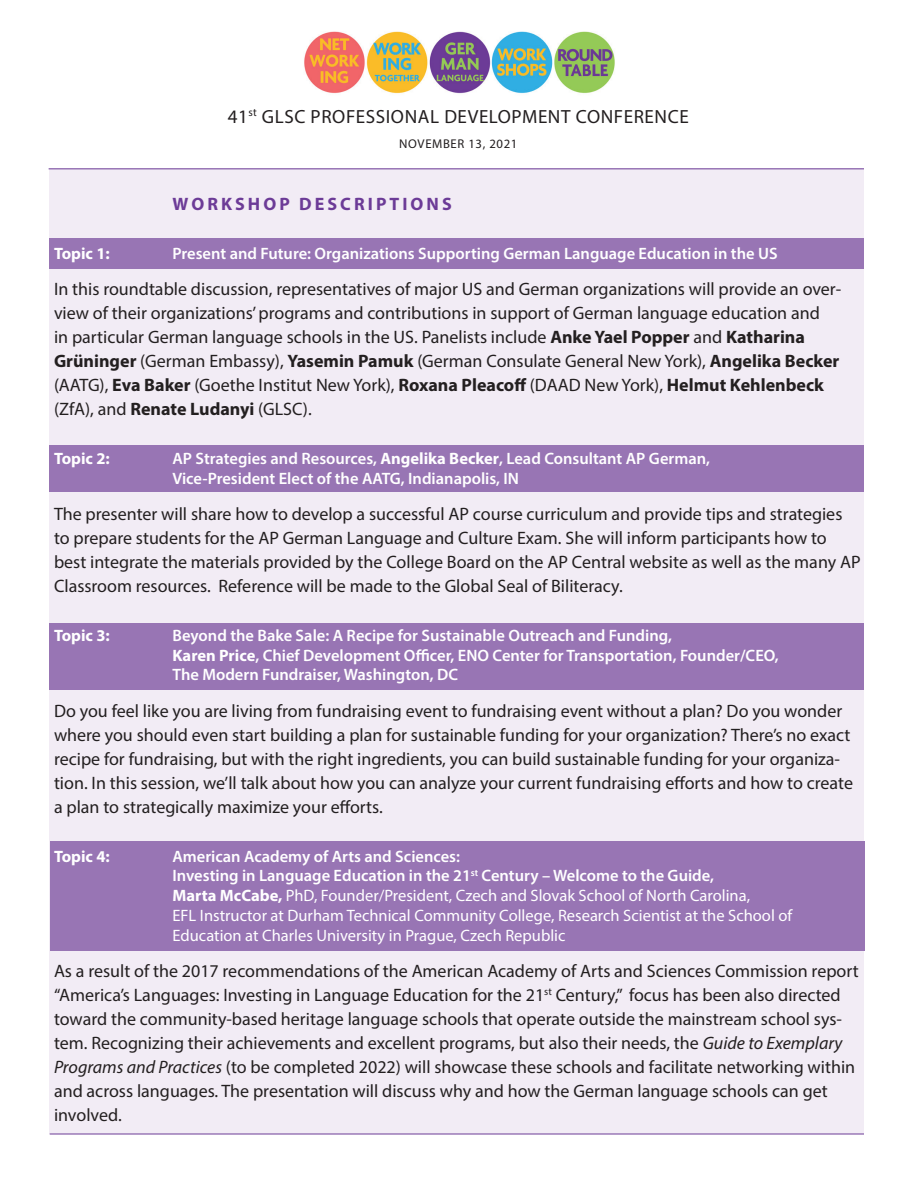
<style>
.page{position:relative;width:918px;height:1188px;background:#fff}
.page>*{position:absolute;margin:0;border:0;box-sizing:border-box;transform-origin:0 0}
.t1{font:19.05px "Myriad Pro";letter-spacing:.03em;color:#231f20}
.t2{font:18px/24px "Myriad Pro";color:#231f20}
.t3{font:700 18px "Myriad Pro";letter-spacing:.17em;color:#6c3b97}
.t4{font:600 16.5px/19.8px "Myriad Pro";color:#fff}
.t5{font:16.5px/19.8px "Myriad Pro";color:#fff}
.t6{font:700 16.5px "Myriad Pro";color:#fff}
.t7{font:12.75px "Myriad Pro";letter-spacing:.05em;color:#231f20}
.s1{font-weight:700}
.s2{font-weight:600}
.s3{font-style:italic}
</style>
<div class="page">
<div style="left:50px;top:168px;width:814px;height:966px;background:#f2ecf5"></div>
<img style="left:304px;top:31px;width:311px;height:63px">
<hr style="left:49px;top:168px;width:815px;height:1px;background:#6c3b97">
<div style="left:50px;top:239px;width:814px;height:30px;background:#9875b4"></div>
<div style="left:50px;top:446px;width:814px;height:46px;background:#9875b4"></div>
<div style="left:50px;top:623px;width:814px;height:67px;background:#9875b4"></div>
<div style="left:51px;top:841px;width:814px;height:109px;background:#9875b4"></div>
<hr style="left:50px;top:1134px;width:814px;height:1px;background:#6c3b97">
<p class="t1" style="left:228px;top:105px;width:463px">41<sup>st</sup> GLSC PROFESSIONAL DEVELOPMENT CONFERENCE</p>
<p class="t7" style="left:399px;top:136px;width:120px">NOVEMBER 13, 2021</p>
<p class="t3" style="left:172px;top:192px;width:281px">WORKSHOP DESCRIPTIONS</p>
<p class="t6" style="left:54px;top:242px;width:57px">Topic 1:</p>
<p class="t4" style="left:173px;top:243px;width:607px">Present and Future: Organizations Supporting German Language Education in the US</p>
<p class="t2" style="left:54px;top:277px;width:789px">In this roundtable discussion, representatives of major US and German organizations will provide an over&shy;view of their organizations’ programs and contributions in support of German language education and<br>in particular German language schools in the US. Panelists include <span class="s1">Anke Yael Popper</span> and <span class="s1">Katharina Grüninger</span> (German Embassy), <span class="s1">Yasemin Pamuk</span> (German Consulate General New York), <span class="s1">Angelika Becker </span>(AATG), <span class="s1">Eva Baker</span> (Goethe Institut New York), <span class="s1">Roxana Pleacoff</span> (DAAD New York), <span class="s1">Helmut Kehlenbeck </span>(ZfA), and <span class="s1">Renate Ludanyi</span> (GLSC).</p>
<p class="t6" style="left:54px;top:448px;width:57px">Topic 2:</p>
<p class="t4" style="left:173px;top:448px;width:539px">AP Strategies and Resources, <span class="s1">Angelika Becker</span>, Lead Consultant AP German,<br>Vice-President Elect of the AATG, Indianapolis, IN</p>
<p class="t2" style="left:54px;top:502px;width:808px">The presenter will share how to develop a successful AP course curriculum and provide tips and strategies to prepare students for the AP German Language and Culture Exam. She will inform participants how to best integrate the materials provided by the College Board on the AP Central website as well as the many AP Classroom resources. Reference will be made to the Global Seal of Biliteracy.</p>
<p class="t6" style="left:54px;top:625px;width:57px">Topic 3:</p>
<p class="t4" style="left:173px;top:625px;width:608px">Beyond the Bake Sale: A Recipe for Sustainable Outreach and Funding,<br><span class="s1">Karen Price</span>, Chief Development Officer, ENO Center for Transportation, Founder/CEO,<br>The Modern Fundraiser, Washington, DC</p>
<p class="t2" style="left:54px;top:699px;width:801px">Do you feel like you are living from fundraising event to fundraising event without a plan? Do you wonder where you should even start building a plan for sustainable funding for your organization? There’s no exact recipe for fundraising, but with the right ingredients, you can build sustainable funding for your organiza&shy;tion. In this session, we’ll talk about how you can analyze your current fundraising efforts and how to create a plan to strategically maximize your efforts.</p>
<p class="t6" style="left:54px;top:845px;width:57px">Topic 4:</p>
<p class="t5" style="left:173px;top:846px;width:621px"><span class="s2">American Academy of Arts and Sciences:<br>Investing in Language Education in the 21</span><sup>st</sup> <span class="s2">Century – Welcome to the Guide,<br></span><span class="s1">Marta McCabe,</span> PhD, Founder/President, Czech and Slovak School of North Carolina,<br>EFL Instructor at Durham Technical Community College, Research Scientist at the School of Education at Charles University in Prague, Czech Republic</p>
<p class="t2" style="left:54px;top:959px;width:806px">As a result of the 2017 recommendations of the American Academy of Arts and Sciences Commission report “America’s Languages: Investing in Language Education for the 21<sup>st</sup> Century,” focus has been also directed toward the community-based heritage language schools that operate outside the mainstream school sys&shy;tem. Recognizing their achievements and excellent programs, but also their needs, the <span class="s3">Guide to Exemplary Programs and Practices</span> (to be completed 2022) will showcase these schools and facilitate networking within and across languages. The presentation will discuss why and how the German language schools can get involved.</p>
</div>
